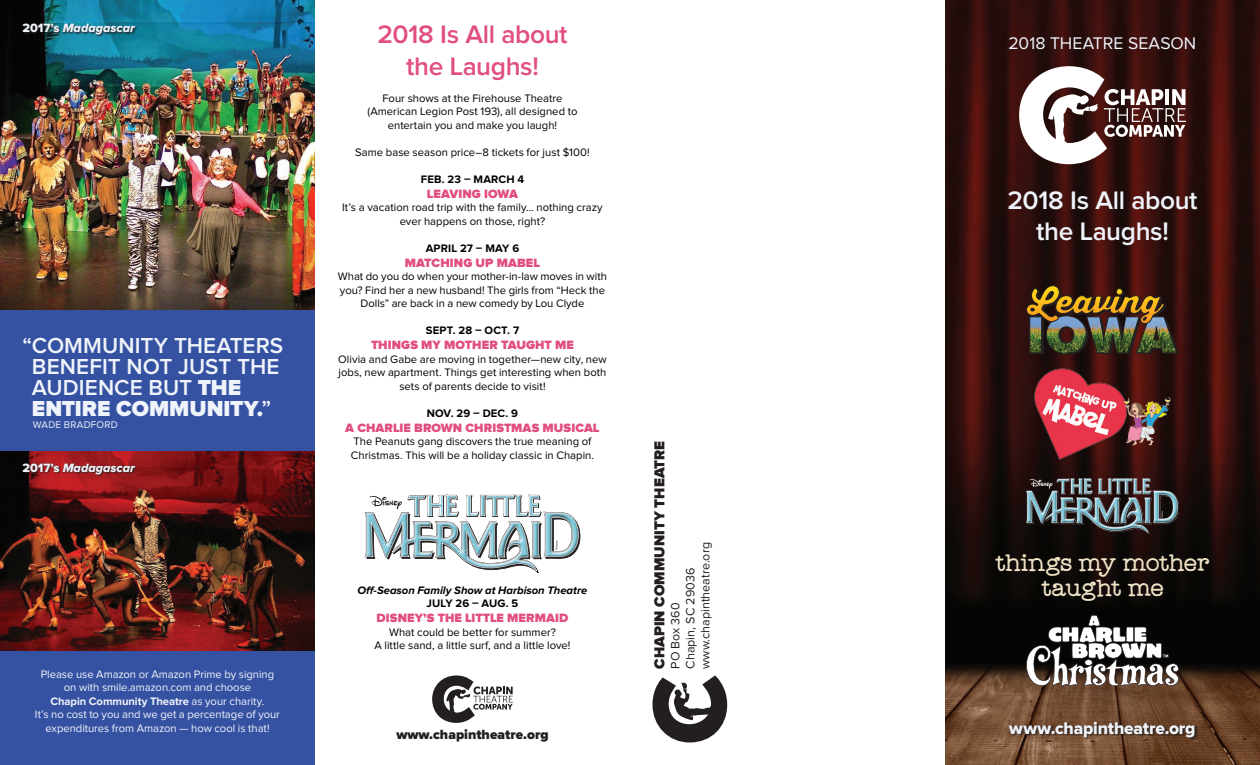
<style>
.page{position:relative;width:1260px;height:765px;background:#fff}
.page>*{position:absolute;margin:0;border:0;box-sizing:border-box;transform-origin:0 0}
.t1{font:600 26.25px/31.5px "Proxima Nova";letter-spacing:-.015em;color:#e14e80;text-align:center}
.t2{font:600 26.25px/31.5px "Proxima Nova";letter-spacing:-.015em;color:#eff3fa;text-align:center}
.t3{font:700 25px/25px "Catalina Typewriter";letter-spacing:-.055em;color:#efe2c5;text-align:center}
.t4{font:600 22.5px/21.2px "Proxima Nova";letter-spacing:.005em;color:#eff3fa}
.t5{font:17.5px "Proxima Nova Extrabld";letter-spacing:-.01em;color:#eff3fa}
.t6{font:17.5px "Proxima Nova";letter-spacing:.005em;color:#eff3fa}
.t7{font:900 15px "Proxima Nova";color:#231f20}
.t8{font:900 13.75px "Proxima Nova";color:#231f20}
.t9{font:900 12.5px "Proxima Nova";letter-spacing:.005em;color:#e14e80}
.t10{font:12.5px "Proxima Nova";color:#231f20}
.t11{font:12.5px "Proxima Nova Extrabld It";color:#eff3fa}
.t12{font:11.25px/13.5px "Proxima Nova";color:#000006;text-align:center}
.t13{font:11.25px/13.5px "Proxima Nova";letter-spacing:-.005em;color:#eff3fa;text-align:center}
.t14{font:700 11.25px "Proxima Nova";letter-spacing:.015em;color:#000006}
.t15{font:italic 700 11.25px "Proxima Nova";color:#000006}
.t16{font:10px "Proxima Nova";letter-spacing:.02em;color:#eff3fa}
.s1{font-family:"Proxima Nova Extrabld"}
.s2{font-weight:900}
.s3{font-weight:700}
</style>
<div class="page">
<div style="left:0;top:294px;width:315px;height:471px;background:#3551a1"></div>
<img style="left:0;top:452px;width:315px;height:199px">
<img style="left:945px;top:0;width:315px;height:765px">
<svg style="left:1019px;top:66px;width:167px;height:98px"></svg>
<svg style="left:652px;top:675px;width:75px;height:67px"></svg>
<img style="left:0;top:0;width:315px;height:310px">
<svg style="left:22px;top:23px;width:117px;height:15px;background:#165261"></svg>
<svg style="left:22px;top:462px;width:117px;height:15px;background:#791b1e"></svg>
<img style="left:1026px;top:285px;width:153px;height:70px">
<svg style="left:1026px;top:615px;width:153px;height:71px"></svg>
<img style="left:1026px;top:478px;width:153px;height:56px">
<div style="left:1009px;top:722px;width:189px;height:18px;background:#231f20;opacity:.75"></div>
<img style="left:1033px;top:368px;width:139px;height:94px">
<svg style="left:365px;top:494px;width:215px;height:79px"></svg>
<svg style="left:432px;top:675px;width:81px;height:48px"></svg>
<p class="t11" style="left:22px;top:21px;width:114px"><span class="s1">2017’s</span> Madagascar</p>
<p class="t4" style="left:32px;top:335px;width:253px;text-indent:-9px">“COMMUNITY THEATERS<br>BENEFIT NOT JUST THE<br>AUDIENCE BUT <span class="s2">THE<br>ENTIRE COMMUNITY.</span>”</p>
<p class="t16" style="left:33px;top:419px;width:86px">WADE BRADFORD</p>
<p class="t11" style="left:22px;top:461px;width:114px"><span class="s1">2017’s</span> Madagascar</p>
<p class="t13" style="left:35px;top:667px;width:246px">Please use Amazon or Amazon Prime by signing on with smile.amazon.com and choose<br><span class="s3">Chapin Community Theatre</span> as your charity.<br>It’s no cost to you and we get a percentage of your expenditures from Amazon — how cool is that!</p>
<p class="t1" style="left:377px;top:19px;width:192px">2018 Is All about the Laughs!</p>
<p class="t12" style="left:367px;top:92px;width:212px">Four shows at the Firehouse Theatre (American Legion Post 193), all designed to entertain you and make you laugh!</p>
<p class="t12" style="left:355px;top:146px;width:236px">Same base season price–8 tickets for just $100!</p>
<p class="t14" style="left:421px;top:173px;width:105px">FEB. 23 – MARCH 4</p>
<p class="t9" style="left:427px;top:186px;width:93px">LEAVING IOWA</p>
<p class="t12" style="left:342px;top:201px;width:262px">It’s a vacation road trip with the family... nothing crazy ever happens on those, right?</p>
<p class="t14" style="left:426px;top:242px;width:95px">APRIL 27 – MAY 6</p>
<p class="t9" style="left:405px;top:255px;width:137px">MATCHING UP MABEL</p>
<p class="t12" style="left:338px;top:270px;width:271px">What do you do when your mother-in-law moves in with you? Find her a new husband! The girls from “Heck the<br>Dolls” are back in a new comedy by Lou Clyde</p>
<p class="t14" style="left:426px;top:324px;width:95px">SEPT. 28 – OCT. 7</p>
<p class="t9" style="left:371px;top:338px;width:204px">THINGS MY MOTHER TAUGHT ME</p>
<p class="t12" style="left:338px;top:353px;width:270px">Olivia and Gabe are moving in together—new city, new jobs, new apartment. Things get interesting when both sets of parents decide to visit!</p>
<p class="t14" style="left:427px;top:407px;width:93px">NOV. 29 – DEC. 9</p>
<p class="t9" style="left:345px;top:420px;width:256px">A CHARLIE BROWN CHRISTMAS MUSICAL</p>
<p class="t12" style="left:351px;top:435px;width:245px;text-align:left">The Peanuts gang discovers the true meaning of<br>Christmas. This will be a holiday classic in Chapin.</p>
<p class="t15" style="left:358px;top:584px;width:231px">Off-Season Family Show at Harbison Theatre</p>
<p class="t14" style="left:427px;top:597px;width:93px">JULY 26 – AUG. 5</p>
<p class="t9" style="left:377px;top:611px;width:193px">DISNEY’S THE LITTLE MERMAID</p>
<p class="t12" style="left:374px;top:626px;width:198px">What could be better for summer?<br>A little sand, a little surf, and a little love!</p>
<p class="t8" style="left:396px;top:727px;width:154px">www.chapintheatre.org</p>
<p class="t7" style="left:651px;top:669px;width:230px;rotate:-90deg">CHAPIN COMMUNITY THEATRE</p>
<p class="t10" style="left:698px;top:669px;width:128px;rotate:-90deg">www.chapintheatre.org</p>
<p class="t10" style="left:683px;top:669px;width:102px;rotate:-90deg">Chapin, SC 29036</p>
<p class="t10" style="left:668px;top:669px;width:68px;rotate:-90deg">PO Box 360</p>
<p class="t6" style="left:1009px;top:33px;width:189px">2018 THEATRE SEASON</p>
<p class="t2" style="left:1007px;top:185px;width:192px">2018 Is All about the Laughs!</p>
<p class="t3" style="left:995px;top:549px;width:217px">things my mother taught me</p>
<p class="t5" style="left:1009px;top:718px;width:188px">www.chapintheatre.org</p>
</div>
